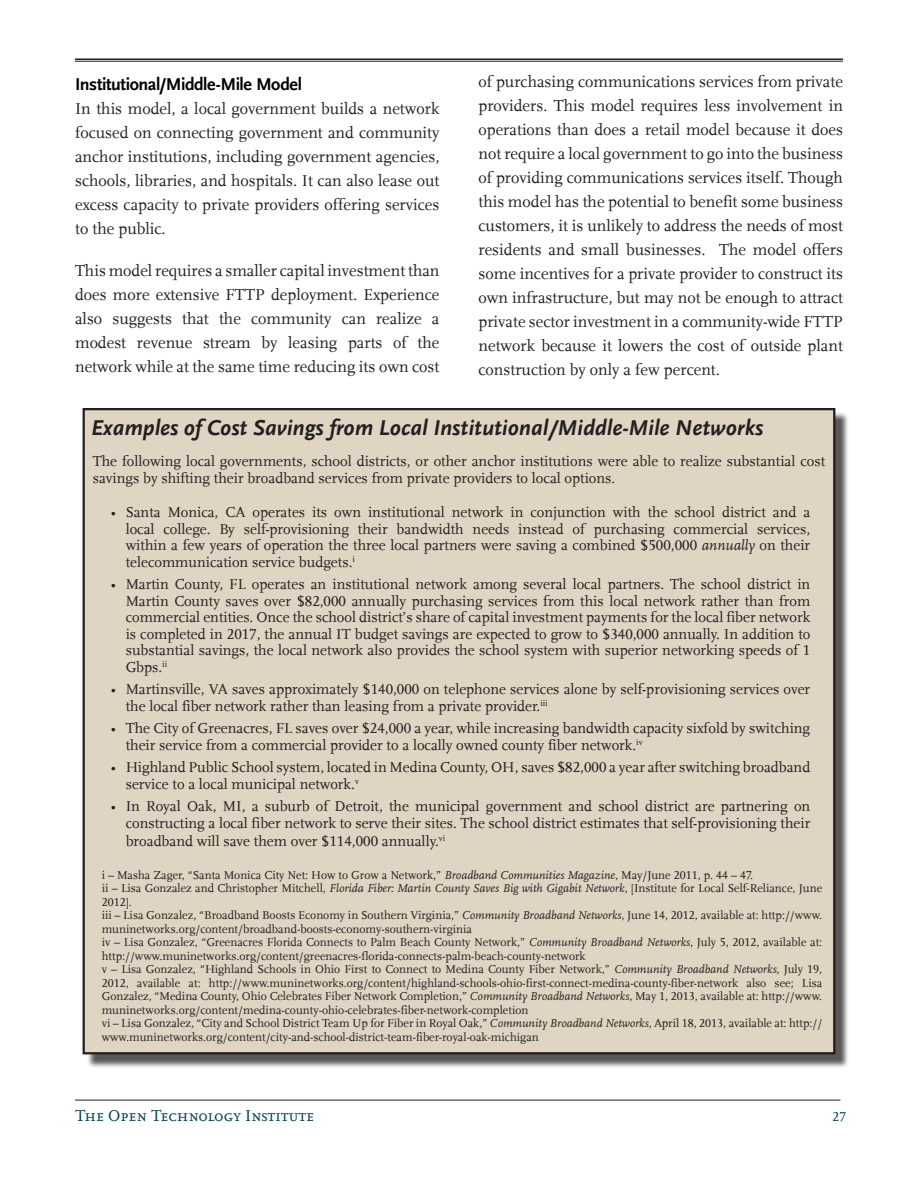
<style>
.page{position:relative;width:918px;height:1188px;background:#fff}
.page>*{position:absolute;margin:0;border:0;box-sizing:border-box;transform-origin:0 0}
.NAF_Report_Pull_Quot{font:italic 700 22.5px "Scala Sans LF";color:#231f20}
.Heading_B{font:700 18px "Scala Sans";letter-spacing:-.025em;color:#040101}
.NAF_Report_Paragraph{font:16.5px/24px "Scala LF";color:#231f20;text-align:justify}
.t1{font:16.5px "Scala LF Caps";color:#004254}
.NAF_Report_Paragraph-2{font:15px/16.5px "Scala LF";color:#231f20}
.t2{font:13.5px "Scala LF Caps";color:#004254}
.NAF_Report_Paragraph-3{font:12px/13.5px "Scala LF";color:#231f20}
.s1{font-style:italic}
</style>
<div class="page">
<hr style="left:75px;top:1100px;width:765px;height:1px;background:#231f20">
<hr style="left:75px;top:61px;width:768px;height:1px;background:#231f20">
<hr style="left:75px;top:58px;width:768px;height:2px;background:#231f20">
<div style="left:87px;top:412px;width:763px;height:657px;background:#231f20;opacity:.75"></div>
<div style="left:84px;top:409px;width:750px;height:644px;background:#e0d4c2"></div>
<p class="NAF_Report_Paragraph" style="left:478px;top:70px;width:366px">of purchasing communications services from private providers. This model requires less involvement in operations than does a retail model because it does not require a local government to go into the business of providing communications services itself. Though this model has the potential to benefit some business customers, it is unlikely to address the needs of most residents and small businesses. The model offers some incentives for a private provider to construct its own infrastructure, but may not be enough to attract private sector investment in a community-wide FTTP network because it lowers the cost of outside plant construction by only a few percent.</p>
<p class="NAF_Report_Pull_Quot" style="left:91px;top:415px;width:674px">Examples of Cost Savings from Local Institutional/Middle-Mile Networks</p>
<p class="NAF_Report_Paragraph-2" style="left:93px;top:453px;width:734px">The following local governments, school districts, or other anchor institutions were able to realize substantial cost savings by shifting their broadband services from private providers to local options.</p>
<p class="NAF_Report_Paragraph-2" style="left:126px;top:504px;width:686px;text-align:justify;text-indent:-15px">• Santa Monica, CA operates its own institutional network in conjunction with the school district and a local college. By self-provisioning their bandwidth needs instead of purchasing commercial services, within a few years of operation the three local partners were saving a combined $500,000 <span class="s1">annually</span> on their telecommunication service budgets.<sup>i</sup></p>
<p class="NAF_Report_Paragraph-2" style="left:126px;top:576px;width:686px;text-align:justify;text-indent:-15px">• Martin County, FL operates an institutional network among several local partners. The school district in Martin County saves over $82,000 annually purchasing services from this local network rather than from commercial entities. Once the school district’s share of capital investment payments for the local fiber network is completed in 2017, the annual IT budget savings are expected to grow to $340,000 annually. In addition to substantial savings, the local network also provides the school system with superior networking speeds of 1<br>Gbps.<sup>ii</sup></p>
<p class="NAF_Report_Paragraph-2" style="left:126px;top:681px;width:686px;text-indent:-15px">• Martinsville, VA saves approximately $140,000 on telephone services alone by self-provisioning services over the local fiber network rather than leasing from a private provider.<sup>iii</sup></p>
<p class="NAF_Report_Paragraph-2" style="left:126px;top:720px;width:686px;text-indent:-15px">• The City of Greenacres, FL saves over $24,000 a year, while increasing bandwidth capacity sixfold by switching their service from a commercial provider to a locally owned county fiber network.<sup>iv</sup></p>
<p class="NAF_Report_Paragraph-2" style="left:126px;top:759px;width:686px;text-indent:-15px">• Highland Public School system, located in Medina County, OH, saves $82,000 a year after switching broadband service to a local municipal network.<sup>v</sup></p>
<p class="NAF_Report_Paragraph-2" style="left:111px;top:798px;width:701px;text-align:right">• In Royal Oak, MI, a suburb of Detroit, the municipal government and school district are partnering on constructing a local fiber network to serve their sites. The school district estimates that self-provisioning their</p>
<p class="NAF_Report_Paragraph-2" style="left:126px;top:833px;width:321px">broadband will save them over $114,000 annually.<sup>vi</sup></p>
<p class="NAF_Report_Paragraph-3" style="left:102px;top:868px;width:653px">i – Masha Zager, “Santa Monica City Net: How to Grow a Network,” <span class="s1">Broadband Communities Magazine</span>, May/June 2011, p. 44 – 47.</p>
<p class="NAF_Report_Paragraph-3" style="left:102px;top:882px;width:722px">ii – Lisa Gonzalez and Christopher Mitchell, <span class="s1">Florida Fiber: Martin County Saves Big with Gigabit Network</span>, [Institute for Local Self-Reliance, June<br>2012].</p>
<p class="NAF_Report_Paragraph-3" style="left:102px;top:909px;width:722px">iii – Lisa Gonzalez, “Broadband Boosts Economy in Southern Virginia,” <span class="s1">Community Broadband Networks</span>, June 14, 2012, available at: http://www. muninetworks.org/content/broadband-boosts-economy-southern-virginia</p>
<p class="NAF_Report_Paragraph-3" style="left:102px;top:936px;width:722px">iv – Lisa Gonzalez, “Greenacres Florida Connects to Palm Beach County Network,” <span class="s1">Community Broadband Networks</span>, July 5, 2012, available at: http://www.muninetworks.org/content/greenacres-florida-connects-palm-beach-county-network</p>
<p class="NAF_Report_Paragraph-3" style="left:102px;top:963px;width:722px;text-align:justify">v – Lisa Gonzalez, “Highland Schools in Ohio First to Connect to Medina County Fiber Network,” <span class="s1">Community Broadband Networks</span>, July 19, 2012, available at: http://www.muninetworks.org/content/highland-schools-ohio-first-connect-medina-county-fiber-network also see; Lisa Gonzalez, “Medina County, Ohio Celebrates Fiber Network Completion,” <span class="s1">Community Broadband Networks</span>, May 1, 2013, available at: http://www. muninetworks.org/content/medina-county-ohio-celebrates-fiber-network-completion</p>
<p class="NAF_Report_Paragraph-3" style="left:102px;top:1017px;width:722px">vi – Lisa Gonzalez, “City and School District Team Up for Fiber in Royal Oak,” <span class="s1">Community Broadband Networks</span>, April 18, 2013, available at: http:// www.muninetworks.org/content/city-and-school-district-team-fiber-royal-oak-michigan</p>
<p class="Heading_B" style="left:75px;top:74px;width:228px">Institutional/Middle-Mile Model</p>
<p class="NAF_Report_Paragraph" style="left:75px;top:97px;width:366px">In this model, a local government builds a network focused on connecting government and community anchor institutions, including government agencies, schools, libraries, and hospitals. It can also lease out excess capacity to private providers offering services to the public.</p>
<p class="NAF_Report_Paragraph" style="left:75px;top:259px;width:366px">This model requires a smaller capital investment than does more extensive FTTP deployment. Experience also suggests that the community can realize a modest revenue stream by leasing parts of the network while at the same time reducing its own cost</p>
<p class="t1" style="left:75px;top:1107px;width:240px">The Open Technology Institute</p>
<p class="t2" style="left:833px;top:1110px;width:15px">27</p>
</div>
